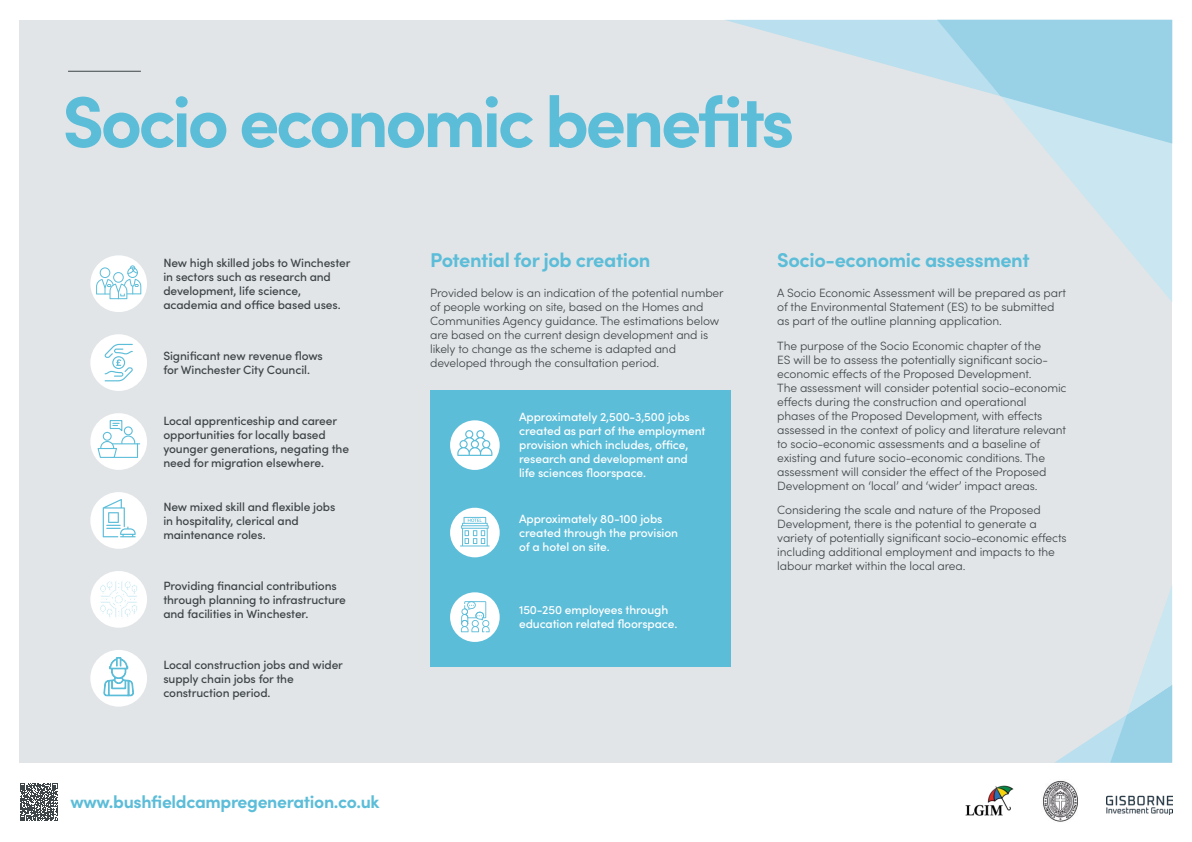
<style>
.page{position:relative;width:1192px;height:842px;background:#fff}
.page>*{position:absolute;margin:0;border:0;box-sizing:border-box;transform-origin:0 0}
.t1{font:700 72px "Sofia Pro";letter-spacing:-.05em;color:#5cbdd9}
.t2{font:700 20px "Sofia Pro";letter-spacing:-.02em;color:#5cbdd9}
.t3{font:700 17.65px "Sofia Pro";letter-spacing:-.02em;color:#5cbdd9}
.t4{font:300 12px/14px "Sofia Pro";letter-spacing:-.01em;color:#3d4548}
.t5{font:500 12px/14px "Sofia Pro";letter-spacing:-.01em;color:#3d4548}
.t6{font:500 12px/14px "Sofia Pro";letter-spacing:-.01em;color:#fff}
</style>
<div class="page">
<div style="left:20px;top:20px;width:1152px;height:743px;background:#e2e5e7"></div>
<img style="left:965px;top:785px;width:49px;height:31px">
<img style="left:1043px;top:780px;width:35px;height:42px">
<img style="left:1106px;top:795px;width:66px;height:19px">
<svg style="left:726px;top:20px;width:211px;height:59px"></svg>
<svg style="left:1040px;top:143px;width:132px;height:159px;fill:#cee5ee"></svg>
<svg style="left:937px;top:20px;width:235px;height:123px"></svg>
<svg style="left:1055px;top:586px;width:117px;height:177px"></svg>
<svg style="left:20px;top:783px;width:38px;height:38px"></svg>
<hr style="left:68px;top:71px;width:73px;height:1px;background:#3d4548">
<div style="left:90px;top:413px;width:57px;height:57px;background:#fff;border-radius:50%"></div>
<div style="left:124px;top:426px;width:9px;height:9px;border:1px solid #5cbdd9;border-radius:50%"></div>
<div style="left:121px;top:435px;width:14px;height:14px;border:1px solid #5cbdd9;border-radius:50%"></div>
<div style="left:111px;top:443px;width:27px;height:15px;background:#fff;border:1px solid #5cbdd9"></div>
<div style="left:103px;top:432px;width:9px;height:9px;border:1px solid #5cbdd9;border-radius:50%"></div>
<div style="left:100px;top:441px;width:14px;height:14px;border:1px solid #5cbdd9;border-radius:50%"></div>
<svg style="left:97px;top:447px;width:21px;height:11px"></svg>
<svg style="left:109px;top:420px;width:14px;height:11px"></svg>
<div style="left:90px;top:492px;width:57px;height:57px;background:#fff;border-radius:50%"></div>
<svg style="left:103px;top:499px;width:33px;height:38px"></svg>
<div style="left:90px;top:334px;width:57px;height:57px;background:#fff;border-radius:50%"></div>
<svg style="left:105px;top:344px;width:28px;height:37px"></svg>
<div style="left:90px;top:571px;width:57px;height:57px;background:#fff;border-radius:50%"></div>
<svg style="left:100px;top:581px;width:37px;height:36px"></svg>
<div style="left:90px;top:650px;width:57px;height:57px;background:#fff;border-radius:50%"></div>
<svg style="left:103px;top:657px;width:31px;height:40px"></svg>
<div style="left:90px;top:255px;width:57px;height:57px;background:#fff;border-radius:50%"></div>
<svg style="left:96px;top:265px;width:45px;height:34px"></svg>
<div style="left:430px;top:390px;width:301px;height:277px;background:#5cbdd9"></div>
<div style="left:450px;top:420px;width:50px;height:50px;background:#fff;border-radius:50%"></div>
<svg style="left:457px;top:430px;width:35px;height:26px"></svg>
<div style="left:450px;top:508px;width:50px;height:49px;background:#fff;border-radius:50%"></div>
<svg style="left:460px;top:517px;width:30px;height:29px"></svg>
<div style="left:450px;top:592px;width:50px;height:50px;background:#fff;border-radius:50%"></div>
<svg style="left:461px;top:601px;width:29px;height:31px"></svg>
<h1 class="t1" style="left:62px;top:66px;width:734px">Socio economic benefits</h1>
<p class="t5" style="left:163px;top:255px;width:189px">New high skilled jobs to Winchester in sectors such as research and development, life science, academia and office based uses.</p>
<p class="t5" style="left:163px;top:348px;width:161px">Significant new revenue flows for Winchester City Council.</p>
<p class="t5" style="left:163px;top:413px;width:187px">Local apprenticeship and career opportunities for locally based younger generations, negating the need for migration elsewhere.</p>
<p class="t5" style="left:163px;top:499px;width:174px">New mixed skill and flexible jobs in hospitality, clerical and maintenance roles.</p>
<p class="t5" style="left:163px;top:578px;width:184px">Providing financial contributions through planning to infrastructure and facilities in Winchester.</p>
<p class="t5" style="left:163px;top:657px;width:181px">Local construction jobs and wider supply chain jobs for the construction period.</p>
<h3 class="t3" style="left:71px;top:788px;width:311px">www.bushfieldcampregeneration.co.uk</h3>
<h2 class="t2" style="left:430px;top:245px;width:222px">Potential for job creation</h2>
<h2 class="t2" style="left:777px;top:245px;width:254px">Socio-economic assessment</h2>
<p class="t4" style="left:430px;top:285px;width:295px">Provided below is an indication of the potential number of people working on site, based on the Homes and Communities Agency guidance. The estimations below are based on the current design development and is likely to change as the scheme is adapted and developed through the consultation period.</p>
<p class="t4" style="left:777px;top:285px;width:290px">A Socio Economic Assessment will be prepared as part of the Environmental Statement (ES) to be submitted as part of the outline planning application.</p>
<p class="t4" style="left:777px;top:338px;width:291px">The purpose of the Socio Economic chapter of the<br>ES will be to assess the potentially significant socio&shy;economic effects of the Proposed Development.<br>The assessment will consider potential socio-economic effects during the construction and operational phases of the Proposed Development, with effects assessed in the context of policy and literature relevant to socio-economic assessments and a baseline of existing and future socio-economic conditions. The assessment will consider the effect of the Proposed Development on ‘local’ and ‘wider’ impact areas.</p>
<p class="t4" style="left:777px;top:502px;width:291px">Considering the scale and nature of the Proposed Development, there is the potential to generate a variety of potentially significant socio-economic effects including additional employment and impacts to the labour market within the local area.</p>
<p class="t6" style="left:519px;top:409px;width:188px">Approximately 2,500-3,500 jobs created as part of the employment provision which includes, office, research and development and life sciences floorspace.</p>
<p class="t6" style="left:519px;top:511px;width:160px">Approximately 80-100 jobs created through the provision of a hotel on site.</p>
<p class="t6" style="left:519px;top:602px;width:160px">150-250 employees through education related floorspace.</p>
</div>
